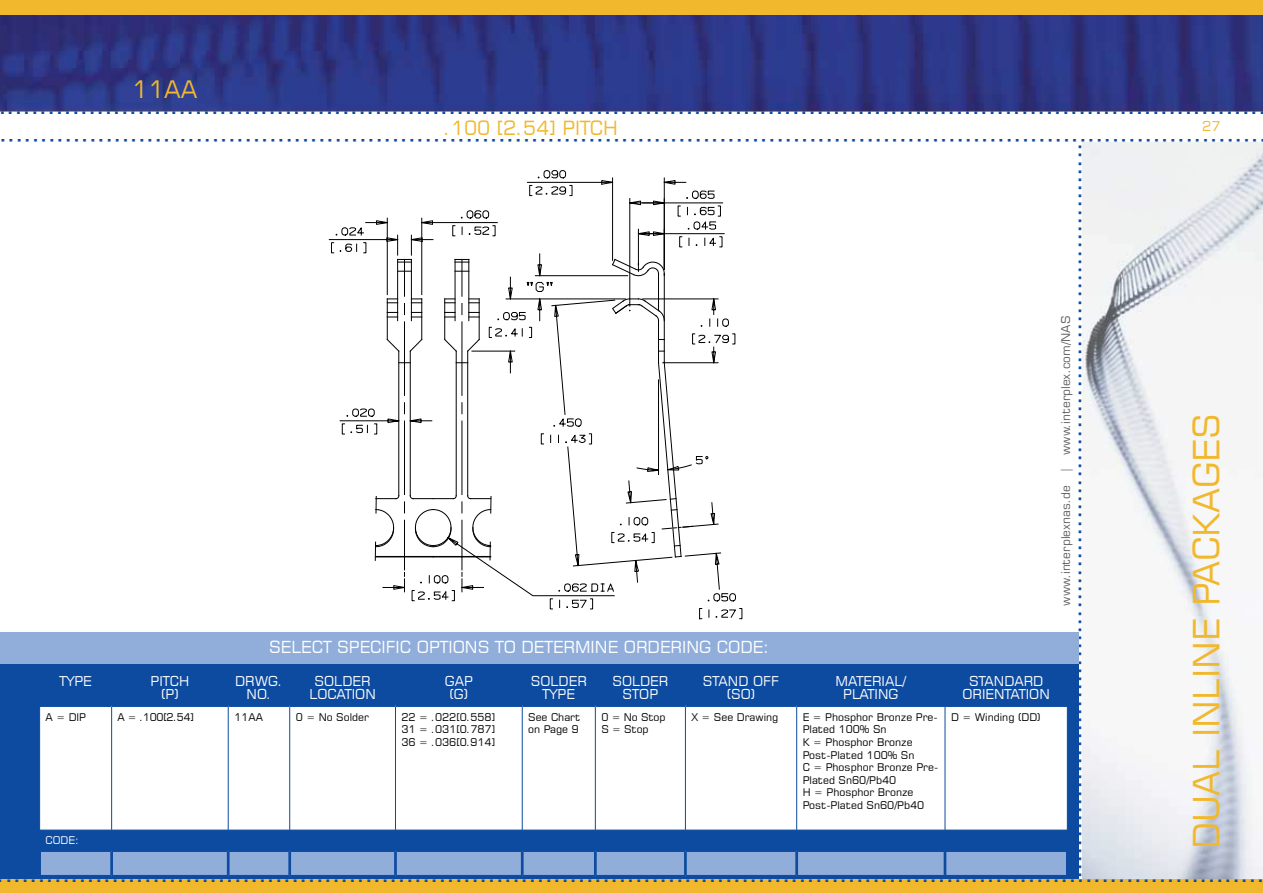
<style>
.page{position:relative;width:1263px;height:893px;background:#fff}
.page>*{position:absolute;margin:0;border:0;box-sizing:border-box;transform-origin:0 0}
.t1{font:36px "Square 721 BT";color:#f1b82e}
.t2{font:27px "Arial";color:#0d4ba0}
.t3{font:24px "Square 721 BT";color:#f1b82e}
.t4{font:19.5px "Square 721 BT";color:#f1b82e}
.t5{font:16.5px "Square 721 BT";color:#fff}
.t6{font:13.5px/13.5px "Square 721 BT";color:#fff}
.t7{font:13.5px "Square 721 BT";color:#f1b82e}
.t8{font:12px "Square 721 BT";color:#5f6062}
.t9{font:10.5px/12.6px "Square 721 BT";color:#000}
.t10{font:10.5px "Square 721 BT";color:#fff}
</style>
<div class="page">
<img style="left:0;top:14px;width:1263px;height:98px">
<div style="left:0;top:879px;width:1263px;height:14px;background:#f1b82e"></div>
<div style="left:0;top:0;width:1263px;height:14px;background:#f1b82e"></div>
<img style="left:1082px;top:142px;width:181px;height:737px">
<div style="left:0;top:633px;width:1079px;height:246px;background:#0d4ba0"></div>
<div style="left:0;top:633px;width:1079px;height:31px;background:#91aedb"></div>
<svg style="left:329px;top:170px;width:413px;height:449px"></svg>
<div style="left:40px;top:707px;width:1027px;height:123px;background:#fff"></div>
<div style="left:41px;top:852px;width:1025px;height:23px;background:#91aedb"></div>
<hr style="left:110px;top:852px;width:3px;height:23px;background:#0d4ba0">
<hr style="left:227px;top:852px;width:3px;height:23px;background:#0d4ba0">
<hr style="left:288px;top:852px;width:3px;height:23px;background:#0d4ba0">
<hr style="left:394px;top:852px;width:3px;height:23px;background:#0d4ba0">
<hr style="left:521px;top:852px;width:3px;height:23px;background:#0d4ba0">
<hr style="left:594px;top:852px;width:3px;height:23px;background:#0d4ba0">
<hr style="left:684px;top:852px;width:3px;height:23px;background:#0d4ba0">
<hr style="left:795px;top:852px;width:3px;height:23px;background:#0d4ba0">
<hr style="left:944px;top:852px;width:2px;height:23px;background:#0d4ba0">
<hr style="left:111px;top:707px;width:1px;height:123px;background:#0d4ba0">
<hr style="left:228px;top:707px;width:1px;height:123px;background:#0d4ba0">
<hr style="left:289px;top:707px;width:1px;height:123px;background:#0d4ba0">
<hr style="left:395px;top:707px;width:1px;height:123px;background:#0d4ba0">
<hr style="left:522px;top:707px;width:1px;height:123px;background:#0d4ba0">
<hr style="left:595px;top:707px;width:1px;height:123px;background:#0d4ba0">
<hr style="left:685px;top:707px;width:1px;height:123px;background:#0d4ba0">
<hr style="left:796px;top:707px;width:1px;height:123px;background:#0d4ba0">
<hr style="left:945px;top:707px;width:1px;height:123px;background:#0d4ba0">
<p class="t3" style="left:132px;top:74px;width:50px">11AA</p>
<p class="t2" style="left:-2px;top:87px;width:1269px">...........................................................................................................................................................</p>
<p class="t4" style="left:444px;top:115px;width:142px">.100 [2.54] PITCH</p>
<p class="t7" style="left:1202px;top:118px;width:20px">27</p>
<p class="t2" style="left:1267px;top:166px;width:1269px;rotate:-180deg">...........................................................................................................................................................</p>
<p class="t2" style="left:1106px;top:143px;width:737px;rotate:90deg">..........................................................................................</p>
<p class="t8" style="left:1058px;top:605px;width:291px;rotate:-90deg">www.interplexnas.de | www.interplex.com/NAS</p>
<h1 class="t1" style="left:1184px;top:849px;width:437px;rotate:-90deg">DUAL INLINE PACKAGES</h1>
<p class="t5" style="left:269px;top:637px;width:43px">SELECT</p>
<p class="t5" style="left:337px;top:637px;width:32px">SPECIFIC</p>
<p class="t5" style="left:417px;top:637px;width:34px">OPTION</p>
<p class="t5" style="left:478px;top:637px;width:56px">S TO DETER</p>
<p class="t5" style="left:575px;top:637px;width:25px">MINE</p>
<p class="t5" style="left:624px;top:637px;width:12px">ORDERING</p>
<p class="t5" style="left:717px;top:637px;width:13px">CODE</p>
<p class="t5" style="left:763px;top:637px;width:7px">:</p>
<p class="t6" style="left:59px;top:671px;width:32px">TYPE</p>
<p class="t6" style="left:145px;top:671px;width:17px">PITCH</p>
<p class="t6" style="left:224px;top:671px;width:12px">DRWG</p>
<p class="t6" style="left:267px;top:671px;width:6px">.</p>
<p class="t6" style="left:236px;top:684px;width:26px">NO .</p>
<p class="t6" style="left:298px;top:671px;width:43px;text-indent:5px">SOLDER<br>LOCATION</p>
<p class="t6" style="left:531px;top:671px;width:32px;text-indent:-12px">SOLDER<br>TYPE</p>
<p class="t6" style="left:612px;top:671px;width:37px;text-indent:-10px">SOLDER<br>STO P</p>
<p class="t6" style="left:693px;top:671px;width:20px">STAND</p>
<p class="t6" style="left:743px;top:671px;width:10px">OFF</p>
<p class="t6" style="left:827px;top:671px;width:22px">MATERIA</p>
<p class="t6" style="left:886px;top:671px;width:13px">L/</p>
<p class="t6" style="left:967px;top:671px;width:10px">WINDING</p>
<p class="t6" style="left:954px;top:684px;width:9px">ORIENTATION</p>
<p class="t6" style="left:59px;top:674px;width:32px">TYPE</p>
<p class="t6" style="left:161px;top:674px;width:19px;text-indent:-10px">PITCH (P)</p>
<p class="t6" style="left:235px;top:674px;width:12px">DRWG</p>
<p class="t6" style="left:278px;top:674px;width:6px">.</p>
<p class="t6" style="left:309px;top:674px;width:43px;text-indent:5px">SOLDER<br>LOCATION</p>
<p class="t6" style="left:445px;top:674px;width:30px;text-align:center">GA P (G)</p>
<p class="t6" style="left:542px;top:674px;width:32px;text-indent:-12px">SOLDER<br>TYPE</p>
<p class="t6" style="left:623px;top:674px;width:37px;text-indent:-10px">SOLDER<br>STO P</p>
<p class="t6" style="left:703px;top:674px;width:20px">STAND</p>
<p class="t6" style="left:727px;top:674px;width:36px;text-indent:26px">OFF (SO)</p>
<p class="t6" style="left:836px;top:674px;width:22px">MATERIA</p>
<p class="t6" style="left:894px;top:674px;width:13px">L/</p>
<p class="t6" style="left:962px;top:674px;width:27px;text-indent:7px">STANDARD<br>ORIENTATION</p>
<p class="t6" style="left:835px;top:684px;width:25px">PLATING</p>
<p class="t6" style="left:247px;top:687px;width:26px">NO .</p>
<p class="t6" style="left:843px;top:687px;width:25px">PLATING</p>
<p class="t9" style="left:46px;top:710px;width:42px">A = DI P</p>
<p class="t9" style="left:118px;top:710px;width:78px">A = .100[2.54]</p>
<p class="t9" style="left:234px;top:710px;width:23px">11AA</p>
<p class="t9" style="left:296px;top:710px;width:75px">0 = No Solder</p>
<p class="t9" style="left:401px;top:710px;width:95px;text-align:justify">22 = .022[0.558] 31 = .031[0.787] 36 = .036[0.914]</p>
<p class="t9" style="left:528px;top:710px;width:54px">See Chart on Page 9</p>
<p class="t9" style="left:601px;top:710px;width:66px">0 = No Stop<br>S = Stop</p>
<p class="t9" style="left:691px;top:710px;width:89px">X = See Drawing</p>
<p class="t9" style="left:803px;top:710px;width:137px">E = Phosphor Bronze Pre-<br>Plated 100% Sn<br>K = Phosphor Bronze<br>Post-Plated 100% Sn<br>C = Phosphor Bronze Pre-<br>Plated Sn60/Pb40<br>H = Phosphor Bronze<br>Post-Plated Sn60/Pb40</p>
<p class="t9" style="left:951px;top:710px;width:91px">D = Winding (DD)</p>
<p class="t10" style="left:46px;top:834px;width:9px">CODE</p>
<p class="t10" style="left:75px;top:834px;width:5px">:</p>
<p class="t10" style="left:46px;top:829px;width:9px">CODE</p>
<p class="t10" style="left:75px;top:829px;width:5px">:</p>
<p class="t2" style="left:-3px;top:854px;width:1269px">...........................................................................................................................................................</p>
</div>
